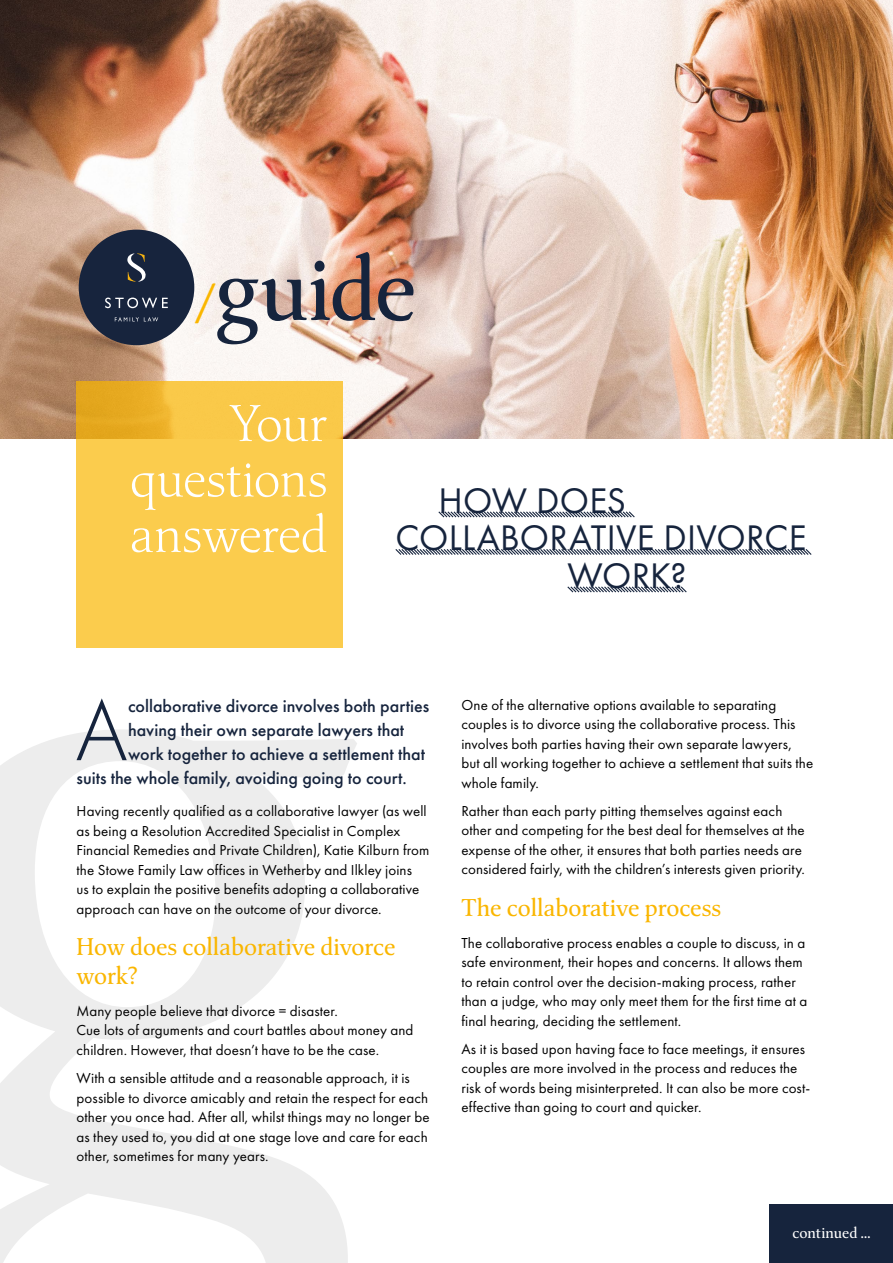
<style>
.page{position:relative;width:893px;height:1263px;background:#fff}
.page>*{position:absolute;margin:0;border:0;box-sizing:border-box;transform-origin:0 0}
.t1{font:300 90px "Futura PT";color:#16243d}
.t2{font:88.2px "Classica Pro";letter-spacing:-.015em;color:#16243d}
.t3{font:300 51px/55.5px "Classica Pro";letter-spacing:-.01em;color:#fff;text-align:justify}
.t4{font:36.9px "Futura PT";letter-spacing:.005em;color:#16243d}
.t5{font:24px/28.5px "Classica Pro";color:#fab600}
.t6{font:500 18px "Futura PT";color:#16243d}
.t7{font:15px/19.5px "Futura PT";letter-spacing:.01em;color:#000}
.t8{font:15px "Classica Pro";color:#fff}
.s1{font-weight:600;font-size:49.35px;color:#fab600}
</style>
<div class="page">
<div style="left:770px;top:1205px;width:123px;height:58px;background:#16243d"></div>
<svg style="left:0;top:730px;width:357px;height:533px"></svg>
<img style="left:0;top:0;width:893px;height:438px">
<svg style="left:438px;top:511px;width:197px;height:7px"></svg>
<svg style="left:395px;top:549px;width:417px;height:6px"></svg>
<svg style="left:567px;top:586px;width:120px;height:7px"></svg>
<svg style="left:77px;top:381px;width:266px;height:266px;fill:#fbcc4d"></svg>
<div style="left:79px;top:230px;width:115px;height:115px;background:#17243d;border-radius:50%"></div>
<svg style="left:127px;top:253px;width:19px;height:29px"></svg>
<svg style="left:105px;top:298px;width:63px;height:10px"></svg>
<svg style="left:115px;top:317px;width:43px;height:4px"></svg>
<h2 class="t2" style="left:192px;top:230px;width:226px"><span class="s1">/</span>guide</h2>
<h3 class="t3" style="left:130px;top:395px;width:199px;text-indent:100px">Your questions answered</h3>
<h3 class="t4" style="left:438px;top:479px;width:189px">HOW DOES</h3>
<h3 class="t4" style="left:395px;top:516px;width:413px">COLLABORATIVE DIVORCE</h3>
<h3 class="t4" style="left:567px;top:554px;width:121px">WORK?</h3>
<h1 class="t1" style="left:75px;top:679px;width:54px">A</h1>
<p class="t6" style="left:128px;top:695px;width:303px">collaborative divorce involves both parties</p>
<p class="t6" style="left:128px;top:719px;width:278px">having their own separate lawyers that</p>
<p class="t6" style="left:128px;top:743px;width:299px">work together to achieve a settlement that</p>
<p class="t6" style="left:77px;top:767px;width:332px">suits the whole family, avoiding going to court.</p>
<p class="t7" style="left:77px;top:802px;width:354px">Having recently qualified as a collaborative lawyer (as well as being a Resolution Accredited Specialist in Complex Financial Remedies and Private Children), Katie Kilburn from the Stowe Family Law offices in Wetherby and Ilkley joins<br>us to explain the positive benefits adopting a collaborative approach can have on the outcome of your divorce.</p>
<h3 class="t5" style="left:77px;top:932px;width:320px">How does collaborative divorce work?</h3>
<p class="t7" style="left:77px;top:1001px;width:338px">Many people believe that divorce = disaster.<br>Cue lots of arguments and court battles about money and children. However, that doesn’t have to be the case.</p>
<p class="t7" style="left:77px;top:1068px;width:355px">With a sensible attitude and a reasonable approach, it is possible to divorce amicably and retain the respect for each other you once had. After all, whilst things may no longer be as they used to, you did at one stage love and care for each other, sometimes for many years.</p>
<p class="t7" style="left:461px;top:695px;width:353px">One of the alternative options available to separating couples is to divorce using the collaborative process. This involves both parties having their own separate lawyers, but all working together to achieve a settlement that suits the whole family.</p>
<p class="t7" style="left:461px;top:801px;width:345px">Rather than each party pitting themselves against each other and competing for the best deal for themselves at the expense of the other, it ensures that both parties needs are considered fairly, with the children’s interests given priority.</p>
<h3 class="t5" style="left:461px;top:892px;width:261px">The collaborative process</h3>
<p class="t7" style="left:461px;top:933px;width:348px">The collaborative process enables a couple to discuss, in a safe environment, their hopes and concerns. It allows them to retain control over the decision-making process, rather than a judge, who may only meet them for the first time at a final hearing, deciding the settlement.</p>
<p class="t7" style="left:461px;top:1039px;width:350px">As it is based upon having face to face meetings, it ensures couples are more involved in the process and reduces the risk of words being misinterpreted. It can also be more cost&shy;effective than going to court and quicker.</p>
<p class="t8" style="left:792px;top:1223px;width:79px">continued ...</p>
</div>
